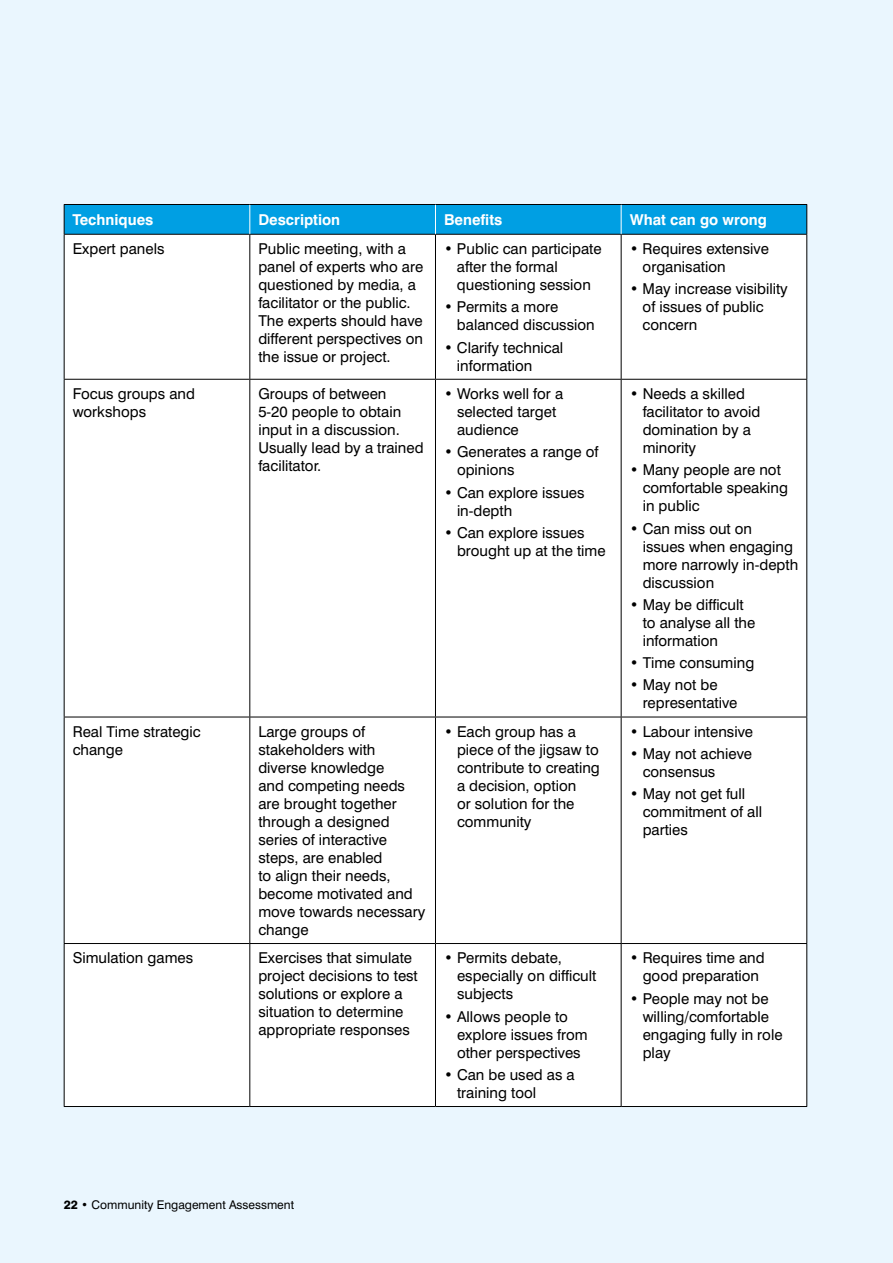
<style>
.page{position:relative;width:893px;height:1263px;background:#eaf6fe}
.page>*{position:absolute;margin:0;border:0;box-sizing:border-box;transform-origin:0 0}
.t1{font:15px/18px "Swiss 721 BT";color:#000}
.t2{font:700 15px "Swiss 721 BT";color:#fff}
.t3{font:12px "Swiss 721 BT";color:#000}
.s1{font-weight:800}
</style>
<div class="page">
<div style="left:65px;top:235px;width:741px;height:871px;background:#fff"></div>
<hr style="left:64px;top:234px;width:186px;height:1px;background:#000">
<hr style="left:250px;top:234px;width:185px;height:1px;background:#000">
<hr style="left:435px;top:234px;width:186px;height:1px;background:#000">
<hr style="left:621px;top:234px;width:186px;height:1px;background:#000">
<hr style="left:64px;top:235px;width:1px;height:144px;background:#000">
<hr style="left:249px;top:235px;width:1px;height:144px;background:#000">
<hr style="left:435px;top:235px;width:1px;height:144px;background:#000">
<hr style="left:621px;top:235px;width:1px;height:144px;background:#000">
<hr style="left:806px;top:235px;width:1px;height:144px;background:#000">
<hr style="left:64px;top:379px;width:186px;height:1px;background:#000">
<hr style="left:64px;top:380px;width:1px;height:337px;background:#000">
<hr style="left:250px;top:379px;width:185px;height:1px;background:#000">
<hr style="left:249px;top:380px;width:1px;height:337px;background:#000">
<hr style="left:435px;top:379px;width:186px;height:1px;background:#000">
<hr style="left:435px;top:380px;width:1px;height:337px;background:#000">
<hr style="left:621px;top:379px;width:186px;height:1px;background:#000">
<hr style="left:621px;top:380px;width:1px;height:337px;background:#000">
<hr style="left:806px;top:380px;width:1px;height:337px;background:#000">
<hr style="left:64px;top:717px;width:186px;height:1px;background:#000">
<hr style="left:64px;top:717px;width:1px;height:226px;background:#000">
<hr style="left:250px;top:717px;width:185px;height:1px;background:#000">
<hr style="left:249px;top:717px;width:1px;height:226px;background:#000">
<hr style="left:435px;top:717px;width:186px;height:1px;background:#000">
<hr style="left:435px;top:717px;width:1px;height:226px;background:#000">
<hr style="left:621px;top:717px;width:186px;height:1px;background:#000">
<hr style="left:621px;top:717px;width:1px;height:226px;background:#000">
<hr style="left:806px;top:717px;width:1px;height:226px;background:#000">
<hr style="left:64px;top:943px;width:186px;height:1px;background:#000">
<hr style="left:64px;top:944px;width:1px;height:162px;background:#000">
<hr style="left:250px;top:943px;width:185px;height:1px;background:#000">
<hr style="left:249px;top:944px;width:1px;height:162px;background:#000">
<hr style="left:435px;top:943px;width:186px;height:1px;background:#000">
<hr style="left:435px;top:944px;width:1px;height:162px;background:#000">
<hr style="left:621px;top:943px;width:186px;height:1px;background:#000">
<hr style="left:621px;top:944px;width:1px;height:162px;background:#000">
<hr style="left:806px;top:944px;width:1px;height:162px;background:#000">
<hr style="left:64px;top:1106px;width:186px;height:1px;background:#000">
<hr style="left:250px;top:1106px;width:185px;height:1px;background:#000">
<hr style="left:435px;top:1106px;width:186px;height:1px;background:#000">
<hr style="left:621px;top:1106px;width:186px;height:1px;background:#000">
<svg style="left:64px;top:204px;width:743px;height:30px;background:#0198d9"></svg>
<p class="t2" style="left:73px;top:211px;width:82px">Techniques</p>
<p class="t2" style="left:258px;top:211px;width:83px">Description</p>
<p class="t2" style="left:444px;top:211px;width:60px">Benefits</p>
<p class="t2" style="left:630px;top:211px;width:139px">What can go wrong</p>
<p class="t1" style="left:73px;top:240px;width:93px">Expert panels</p>
<p class="t1" style="left:258px;top:240px;width:166px">Public meeting, with a panel of experts who are questioned by media, a facilitator or the public.<br>The experts should have different perspectives on the issue or project.</p>
<p class="t1" style="left:457px;top:240px;width:146px;text-indent:-13px">• Public can participate after the formal questioning session</p>
<p class="t1" style="left:643px;top:240px;width:128px;text-indent:-13px">• Requires extensive organisation</p>
<p class="t1" style="left:643px;top:280px;width:147px;text-indent:-13px">• May increase visibility of issues of public concern</p>
<p class="t1" style="left:457px;top:298px;width:139px;text-indent:-13px">• Permits a more balanced discussion</p>
<p class="t1" style="left:457px;top:338px;width:108px;text-indent:-13px">• Clarify technical information</p>
<p class="t1" style="left:73px;top:385px;width:124px">Focus groups and workshops</p>
<p class="t1" style="left:258px;top:385px;width:167px">Groups of between<br>5-20 people to obtain input in a discussion.<br>Usually lead by a trained facilitator.</p>
<p class="t1" style="left:457px;top:385px;width:108px;text-indent:-13px">• Works well for a selected target audience</p>
<p class="t1" style="left:457px;top:443px;width:143px;text-indent:-13px">• Generates a range of opinions</p>
<p class="t1" style="left:457px;top:483px;width:129px;text-indent:-13px">• Can explore issues in-depth</p>
<p class="t1" style="left:457px;top:523px;width:150px;text-indent:-13px">• Can explore issues brought up at the time</p>
<p class="t1" style="left:643px;top:385px;width:119px;text-indent:-13px">• Needs a skilled facilitator to avoid domination by a minority</p>
<p class="t1" style="left:643px;top:461px;width:147px;text-indent:-13px">• Many people are not comfortable speaking in public</p>
<p class="t1" style="left:643px;top:519px;width:157px;text-indent:-13px">• Can miss out on issues when engaging more narrowly in-depth discussion</p>
<p class="t1" style="left:643px;top:595px;width:114px;text-indent:-13px">• May be difficult to analyse all the information</p>
<p class="t1" style="left:630px;top:654px;width:126px">• Time consuming</p>
<p class="t1" style="left:643px;top:676px;width:96px;text-indent:-13px">• May not be representative</p>
<p class="t1" style="left:73px;top:722px;width:130px">Real Time strategic change</p>
<p class="t1" style="left:258px;top:722px;width:168px">Large groups of stakeholders with diverse knowledge<br>and competing needs are brought together through a designed series of interactive steps, are enabled<br>to align their needs, become motivated and move towards necessary change</p>
<p class="t1" style="left:457px;top:722px;width:144px;text-indent:-13px">• Each group has a piece of the jigsaw to contribute to creating a decision, option<br>or solution for the community</p>
<p class="t1" style="left:630px;top:722px;width:125px">• Labour intensive</p>
<p class="t1" style="left:643px;top:745px;width:111px;text-indent:-13px">• May not achieve consensus</p>
<p class="t1" style="left:643px;top:785px;width:121px;text-indent:-13px">• May not get full commitment of all parties</p>
<p class="t1" style="left:73px;top:949px;width:122px">Simulation games</p>
<p class="t1" style="left:258px;top:949px;width:161px">Exercises that simulate project decisions to test solutions or explore a situation to determine appropriate responses</p>
<p class="t1" style="left:457px;top:949px;width:141px;text-indent:-13px">• Permits debate, especially on difficult subjects</p>
<p class="t1" style="left:457px;top:1007px;width:132px;text-indent:-13px">• Allows people to explore issues from other perspectives</p>
<p class="t1" style="left:457px;top:1065px;width:119px;text-indent:-13px">• Can be used as a training tool</p>
<p class="t1" style="left:630px;top:949px;width:136px;text-align:center">• Requires time and good preparation</p>
<p class="t1" style="left:643px;top:989px;width:141px;text-indent:-13px">• People may not be willing/comfortable engaging fully in role play</p>
<p class="t3" style="left:64px;top:1197px;width:232px"><span class="s1">22</span> • Community Engagement Assessment</p>
</div>
